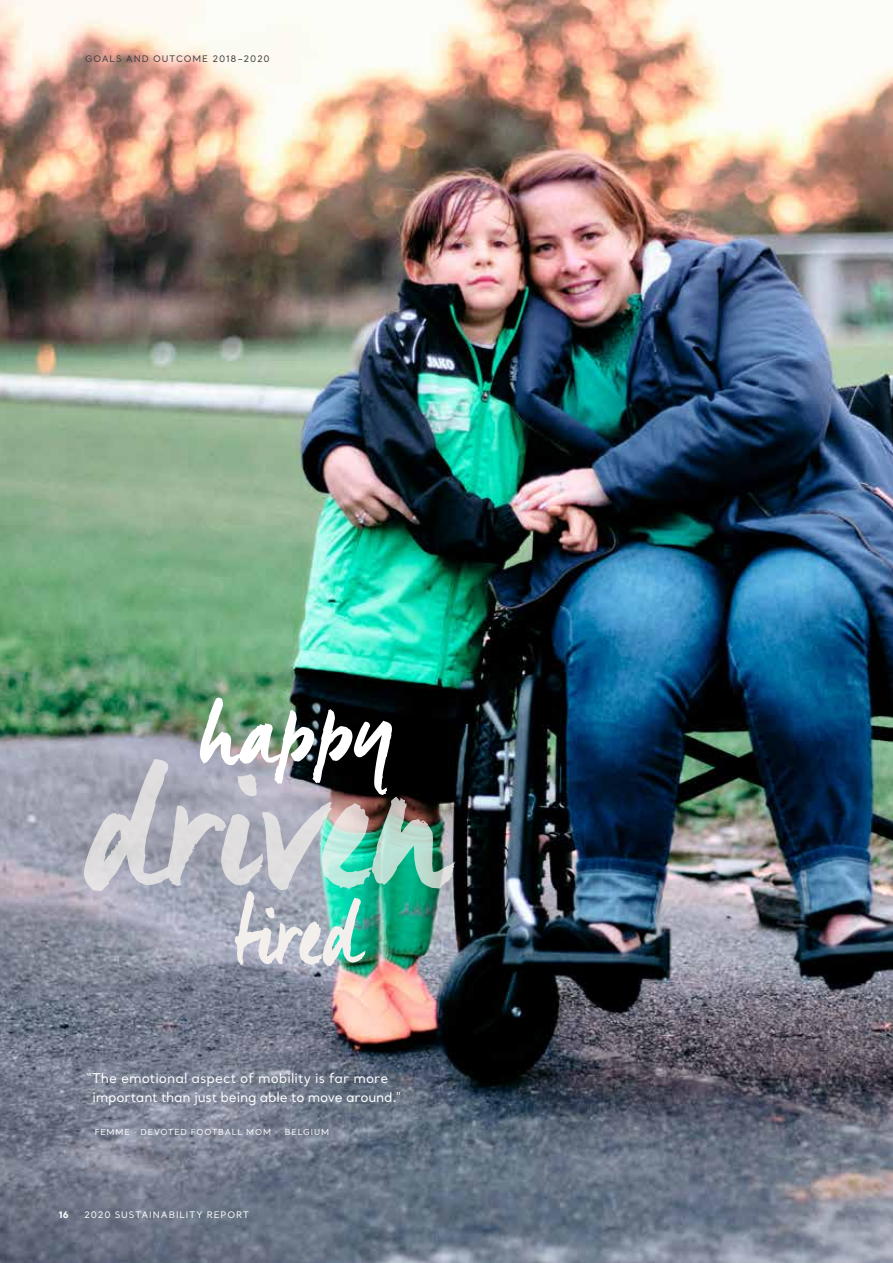
<style>
.page{position:relative;width:893px;height:1263px;background:#fff}
.page>*{position:absolute;margin:0;border:0;box-sizing:border-box;transform-origin:0 0}
.t1{font:13.5px/19.5px "Santral";letter-spacing:-.01em;color:#fff}
.t2{font:9px "Santral";letter-spacing:.105em;color:#fff}
.t3{font:9px "Santral";letter-spacing:.1em;color:#3b3d3e}
.t4{font:700 9px "Santral";color:#fff}
.t5{font:8.25px "Santral";letter-spacing:.105em;color:#fff}
</style>
<div class="page">
<img style="left:0;top:0;width:893px;height:1263px">
<svg style="left:235px;top:891px;width:130px;height:75px;background:#a5c5c5"></svg>
<svg style="left:84px;top:759px;width:371px;height:132px;background:#9eacae"></svg>
<img style="left:200px;top:698px;width:192px;height:97px">
<p class="t3" style="left:85px;top:53px;width:186px">GOALS AND OUTCOME 2018–2020</p>
<p class="t1" style="left:93px;top:1068px;width:310px;text-indent:-6px">“The emotional aspect of mobility is far more important than just being able to move around.”</p>
<p class="t5" style="left:95px;top:1127px;width:236px">FEMME · DEVOTED FOOTBALL MOM · BELGIUM</p>
<p class="t4" style="left:59px;top:1208px;width:12px">16</p>
<p class="t2" style="left:84px;top:1208px;width:166px">2020 SUSTAINABILITY REPORT</p>
</div>
